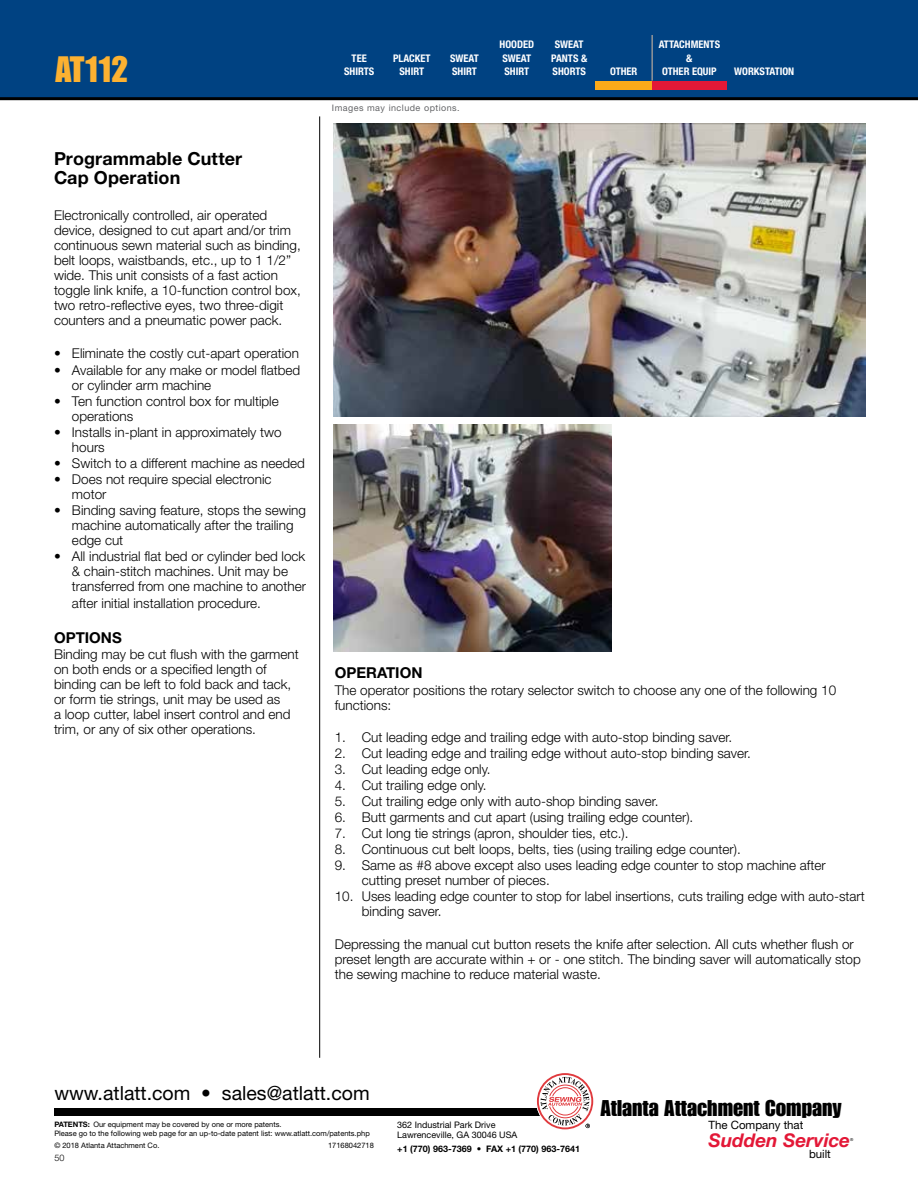
<style>
.page{position:relative;width:918px;height:1188px;background:#fff}
.page>*{position:absolute;margin:0;border:0;box-sizing:border-box;transform-origin:0 0}
.t1{font:36px "Impact LT Std";color:#fcb131}
.t2{font:22.35px "Impact LT Std";color:#000}
.t3{font:19.5px "Helvetica Neue LT Std";color:#000}
.t4{font:italic 700 18.9px "Helvetica Neue LT Std";color:#e31837}
.t5{font:700 18px/19.5px "Helvetica Neue LT Std";letter-spacing:.005em;color:#000}
.t6{font:700 15px "Helvetica Neue LT Std";color:#000}
.t7{font:300 13.5px/15px "Helvetica Neue LT Std";color:#000}
.t8{font:11.4px "Helvetica Neue LT Std";color:#000}
.t9{font:700 condensed 10.5px/13.6px "Helvetica Neue LT Std";color:#fff;text-align:center}
.t10{font:9px/10.5px "Helvetica Neue LT Std";color:#000}
.t11{font:700 9px "Helvetica Neue LT Std";color:#000}
.t12{font:9px "Helvetica Neue LT Std";letter-spacing:.05em;color:#636466}
.t13{font:300 9px "Helvetica Neue LT Std";color:#000}
.t14{font:7.5px/9px "Helvetica Neue LT Std";color:#000}
.t15{font:4.05px "Helvetica Neue LT Std";color:#000}
.s1{font-weight:700}
</style>
<div class="page">
<div style="left:0;top:0;width:918px;height:99px;background:#004282"></div>
<div style="left:54px;top:1108px;width:511px;height:8px;background:#000"></div>
<hr style="left:0;top:97px;width:918px;height:3px;background:#000">
<hr style="left:319px;top:116px;width:1px;height:942px;background:#000">
<svg style="left:537px;top:1073px;width:56px;height:56px"></svg>
<img style="left:334px;top:424px;width:278px;height:228px">
<div style="left:595px;top:81px;width:57px;height:8px;background:#fbaa19"></div>
<div style="left:652px;top:81px;width:75px;height:8px;background:#e31837"></div>
<hr style="left:651px;top:35px;width:2px;height:46px;background:#939598">
<img style="left:334px;top:124px;width:532px;height:293px">
<h1 class="t1" style="left:55px;top:48px;width:75px">AT112</h1>
<h3 class="t5" style="left:54px;top:148px;width:190px">Programmable Cutter<br>Cap Operation</h3>
<p class="t7" style="left:54px;top:207px;width:248px">Electronically controlled, air operated device, designed to cut apart and/or trim continuous sewn material such as binding, belt loops, waistbands, etc., up to 1 1/2” wide. This unit consists of a fast action toggle link knife, a 10-function control box, two retro-reflective eyes, two three-digit counters and a pneumatic power pack.</p>
<p class="t7" style="left:54px;top:346px;width:247px">• Eliminate the costly cut-apart operation</p>
<p class="t7" style="left:72px;top:362px;width:230px;text-indent:-18px">• Available for any make or model flatbed or cylinder arm machine</p>
<p class="t7" style="left:72px;top:393px;width:208px;text-indent:-18px">• Ten function control box for multiple operations</p>
<p class="t7" style="left:72px;top:424px;width:211px;text-indent:-18px">• Installs in-plant in approximately two hours</p>
<p class="t7" style="left:54px;top:455px;width:253px">• Switch to a different machine as needed</p>
<p class="t7" style="left:72px;top:471px;width:201px;text-indent:-18px">• Does not require special electronic motor</p>
<p class="t7" style="left:72px;top:502px;width:236px;text-indent:-18px">• Binding saving feature, stops the sewing machine automatically after the trailing edge cut</p>
<p class="t7" style="left:72px;top:548px;width:235px;text-indent:-18px">• All industrial flat bed or cylinder bed lock &amp; chain-stitch machines. Unit may be transferred from one machine to another</p>
<p class="t7" style="left:72px;top:595px;width:190px">after initial installation procedure.</p>
<p class="t6" style="left:54px;top:628px;width:69px">OPTIONS</p>
<p class="t7" style="left:54px;top:646px;width:246px">Binding may be cut flush with the garment on both ends or a specified length of binding can be left to fold back and tack, or form tie strings, unit may be used as<br>a loop cutter, label insert control and end trim, or any of six other operations.</p>
<p class="t9" style="left:344px;top:51px;width:32px">TEE<br>SHIRTS</p>
<p class="t9" style="left:393px;top:51px;width:39px">PLACKET<br>SHIRT</p>
<p class="t9" style="left:450px;top:51px;width:30px;text-align:left">SWEAT<br>SHIRT</p>
<p class="t12" style="left:332px;top:103px;width:129px">Images may include options.</p>
<p class="t9" style="left:500px;top:37px;width:36px;text-align:left">HOODED<br>SWEAT<br>SHIRT</p>
<p class="t9" style="left:551px;top:37px;width:37px">SWEAT<br>PANTS &amp;<br>SHORTS</p>
<p class="t9" style="left:610px;top:64px;width:29px">OTHER</p>
<p class="t9" style="left:659px;top:37px;width:63px">ATTACHMENTS &amp;</p>
<p class="t9" style="left:662px;top:64px;width:56px">OTHER EQUIP</p>
<p class="t9" style="left:734px;top:64px;width:62px">WORKSTATION</p>
<p class="t6" style="left:335px;top:664px;width:89px">OPERATION</p>
<p class="t7" style="left:335px;top:682px;width:503px">The operator positions the rotary selector switch to choose any one of the following 10 functions:</p>
<p class="t7" style="left:335px;top:729px;width:399px">1. Cut leading edge and trailing edge with auto-stop binding saver.</p>
<p class="t7" style="left:335px;top:745px;width:418px">2. Cut leading edge and trailing edge without auto-stop binding saver.</p>
<p class="t7" style="left:335px;top:761px;width:157px">3. Cut leading edge only.</p>
<p class="t7" style="left:335px;top:777px;width:153px">4. Cut trailing edge only.</p>
<p class="t7" style="left:335px;top:793px;width:325px">5. Cut trailing edge only with auto-shop binding saver.</p>
<p class="t7" style="left:335px;top:809px;width:360px">6. Butt garments and cut apart (using trailing edge counter).</p>
<p class="t7" style="left:335px;top:826px;width:295px">7. Cut long tie strings (apron, shoulder ties, etc.).</p>
<p class="t7" style="left:335px;top:842px;width:408px">8. Continuous cut belt loops, belts, ties (using trailing edge counter).</p>
<p class="t7" style="left:362px;top:858px;width:465px;text-indent:-27px">9. Same as #8 above except also uses leading edge counter to stop machine after cutting preset number of pieces.</p>
<p class="t7" style="left:362px;top:889px;width:505px;text-indent:-27px">10. Uses leading edge counter to stop for label insertions, cuts trailing edge with auto-start binding saver.</p>
<p class="t7" style="left:335px;top:936px;width:527px">Depressing the manual cut button resets the knife after selection. All cuts whether flush or preset length are accurate within + or - one stitch. The binding saver will automatically stop the sewing machine to reduce material waste.</p>
<h3 class="t3" style="left:54px;top:1081px;width:317px">www.atlatt.com • sales@atlatt.com</h3>
<p class="t14" style="left:54px;top:1119px;width:317px"><span class="s1">PATENTS:</span> Our equipment may be covered by one or more patents.<br>Please go to the following web page for an up-to-date patent list: www.atlatt.com/patents.php</p>
<p class="t14" style="left:54px;top:1140px;width:107px">© 2018 Atlanta Attachment Co.</p>
<p class="t14" style="left:328px;top:1140px;width:47px">17168042718</p>
<p class="t13" style="left:54px;top:1153px;width:12px">50</p>
<p class="t10" style="left:397px;top:1119px;width:122px">362 Industrial Park Drive<br>Lawrenceville, GA 30046 USA</p>
<p class="t11" style="left:397px;top:1143px;width:184px">+1 (770) 963-7369 • FAX +1 (770) 963-7641</p>
<h2 class="t2" style="left:600px;top:1095px;width:243px">Atlanta Attachment Company</h2>
<p class="t8" style="left:708px;top:1119px;width:96px">The Company that</p>
<h3 class="t4" style="left:708px;top:1128px;width:143px">Sudden Service</h3>
<p class="t15" style="left:850px;top:1137px;width:5px">®</p>
<p class="t8" style="left:809px;top:1147px;width:23px">built</p>
</div>
